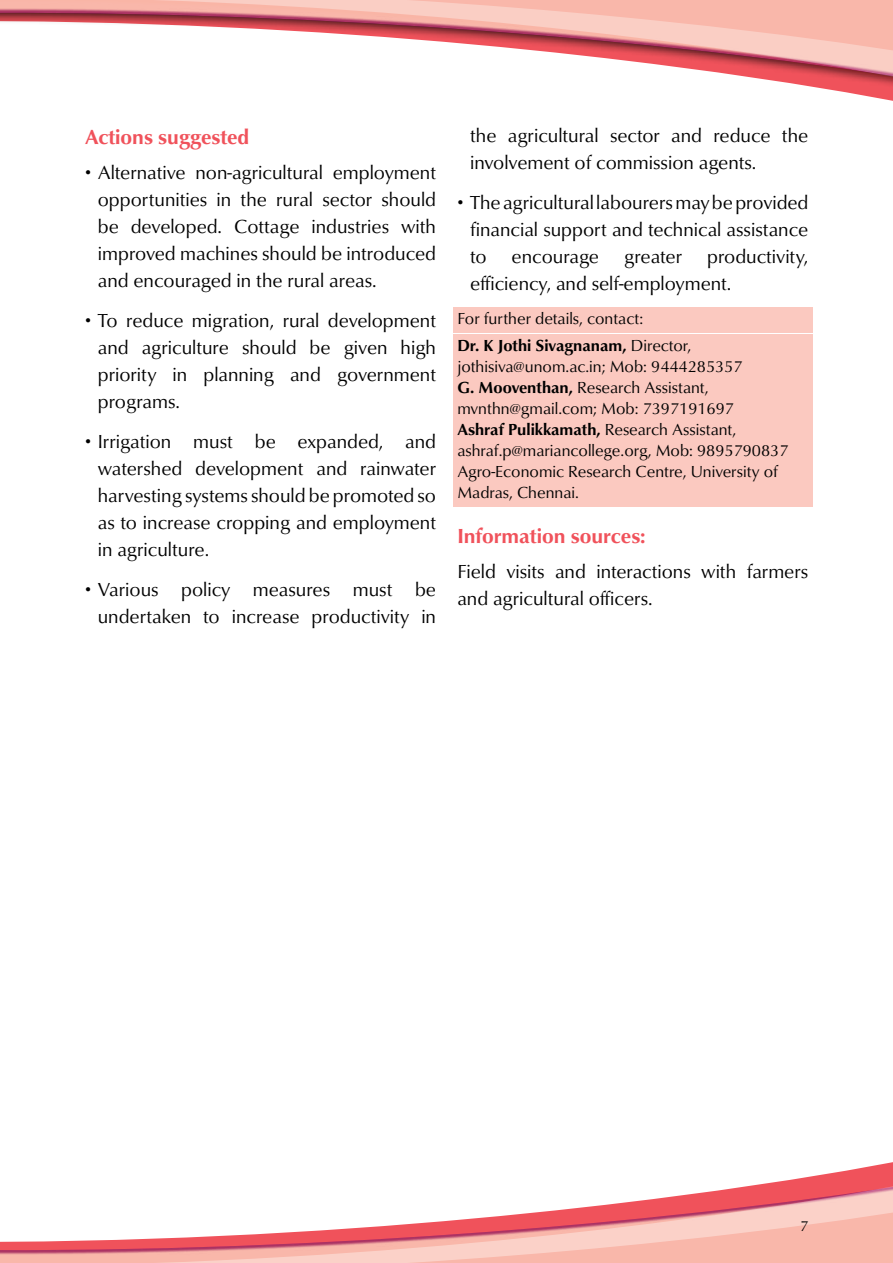
<style>
.page{position:relative;width:893px;height:1263px;background:#fff}
.page>*{position:absolute;margin:0;border:0;box-sizing:border-box;transform-origin:0 0}
.t1{font:700 21px "Classico URW";color:#f0525b}
.t2{font:19.5px/27px "Classico URW";color:#000;text-align:justify}
.t3{font:16.5px/21px "Classico URW";color:#000}
.t4{font:15px "Classico URW";color:#000}
.s1{font-weight:700}
</style>
<div class="page">
<div style="left:0;top:0;width:893px;height:94px;background:#940871;opacity:.75"></div>
<div style="left:0;top:1168px;width:893px;height:95px;background:#940871;opacity:.75"></div>
<div style="left:0;top:0;width:893px;height:84px;background:#f3776b;opacity:.5"></div>
<svg style="left:0;top:0;width:893px;height:79px"></svg>
<svg style="left:0;top:1184px;width:893px;height:79px"></svg>
<div style="left:453px;top:307px;width:360px;height:25px;background:#fbc9c0"></div>
<div style="left:453px;top:334px;width:360px;height:172px;background:#fbc9c0"></div>
<p class="t1" style="left:85px;top:123px;width:166px">Actions suggested</p>
<p class="t2" style="left:98px;top:159px;width:340px;text-indent:-13px">• Alternative non-agricultural employment opportunities in the rural sector should be developed. Cottage industries with improved machines should be introduced and encouraged in the rural areas.</p>
<p class="t2" style="left:98px;top:307px;width:340px;text-indent:-13px">• To reduce migration, rural development and agriculture should be given high priority in planning and government programs.</p>
<p class="t2" style="left:98px;top:428px;width:340px;text-indent:-13px">• Irrigation must be expanded, and watershed development and rainwater harvesting systems should be promoted so as to increase cropping and employment in agriculture.</p>
<p class="t2" style="left:85px;top:576px;width:353px;text-align:right">• Various policy measures must be undertaken to increase productivity in</p>
<p class="t2" style="left:470px;top:122px;width:340px">the agricultural sector and reduce the involvement of commission agents.</p>
<p class="t2" style="left:470px;top:189px;width:340px;text-indent:-13px">• The agricultural labourers may be provided financial support and technical assistance to</p>
<p class="t2" style="left:470px;top:243px;width:340px;text-indent:237px">productivity, efficiency, and self-employment.</p>
<p class="t3" style="left:457px;top:305px;width:235px;line-height:27.3px">For further details, contact:<br><span class="s1">Dr. K Jothi Sivagnanam,</span> Director,</p>
<p class="t3" style="left:457px;top:356px;width:333px">jothisiva@unom.ac.in; Mob: 9444285357<br><span class="s1">G. Mooventhan,</span> Research Assistant, mvnthn@gmail.com; Mob: 7397191697<br><span class="s1">Ashraf Pulikkamath,</span> Research Assistant, ashraf.p@mariancollege.org, Mob: 9895790837<br>Agro-Economic Research Centre, University of Madras, Chennai.</p>
<p class="t1" style="left:457px;top:523px;width:190px">Information sources:</p>
<p class="t2" style="left:457px;top:558px;width:352px">Field visits and interactions with farmers and agricultural officers.</p>
<p class="t2" style="left:512px;top:243px;width:89px">encourage</p>
<p class="t2" style="left:624px;top:243px;width:59px">greater</p>
<p class="t4" style="left:800px;top:1216px;width:10px">7</p>
</div>
